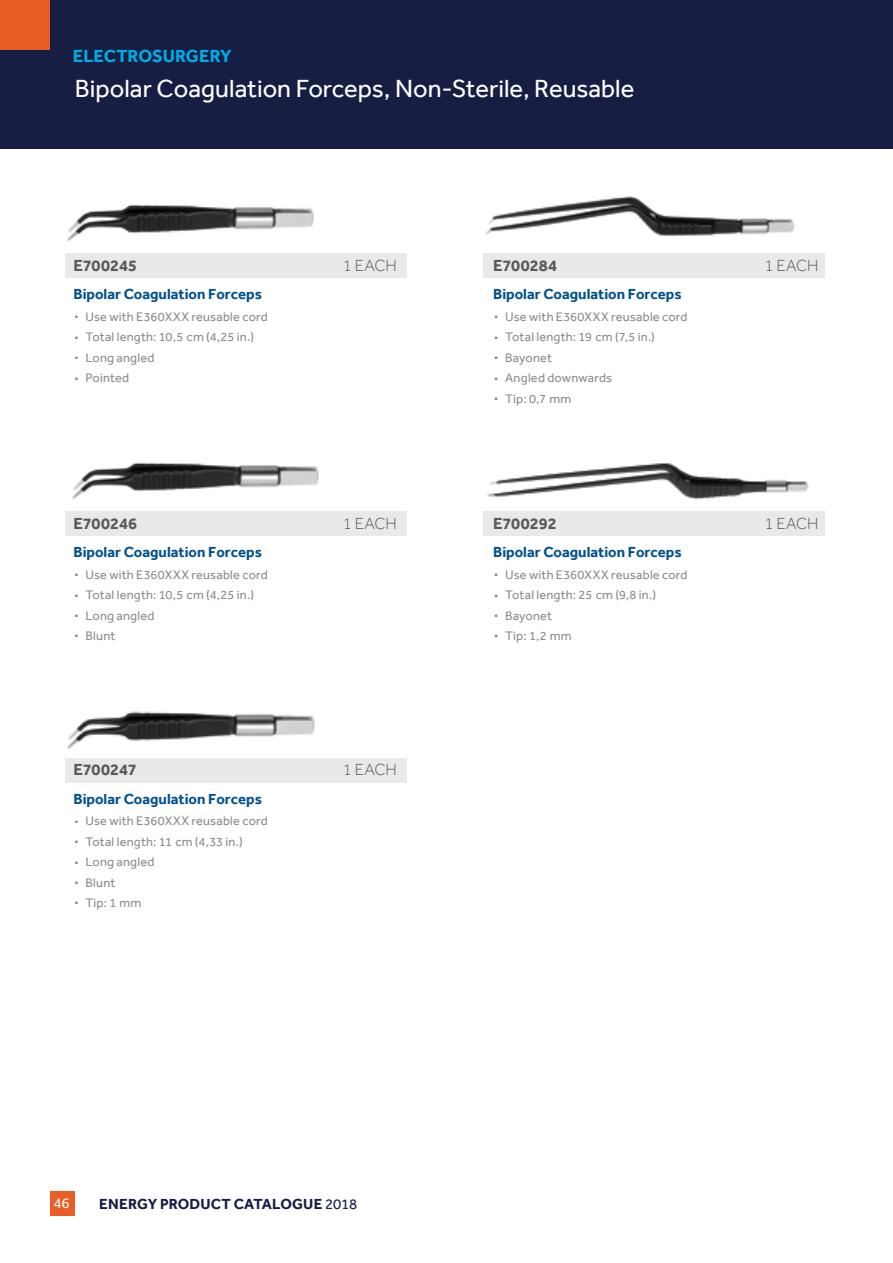
<style>
.page{position:relative;width:893px;height:1263px;background:#fff}
.page>*{position:absolute;margin:0;border:0;box-sizing:border-box;transform-origin:0 0}
.Subheadline{font:25.5px "Effra";color:#fff}
.t1{font:700 18px "Effra";letter-spacing:-.005em;color:#00ace4}
.product_code{font:700 16.5px "Effra";color:#58595b}
.product_code-2{font:300 16.5px "Effra";letter-spacing:-.005em;color:#58595b}
.Product_Name_Headlin{font:700 15px "Effra";color:#02528e}
.t2{font:700 15px "Effra";letter-spacing:.01em;color:#171e43}
.t3{font:15px "Effra";color:#fff}
.t4{font:12.75px "Effra";letter-spacing:.015em;color:#8a8c8e}
.s1{font-size:25.5px}
.s2{font-weight:400}
</style>
<div class="page">
<div style="left:50px;top:1191px;width:24px;height:25px;background:#e85e25"></div>
<div style="left:0;top:0;width:893px;height:149px;background:#171e43"></div>
<div style="left:0;top:0;width:50px;height:50px;background:#e85e25"></div>
<div style="left:65px;top:253px;width:341px;height:25px;background:#e9e9ea"></div>
<div style="left:65px;top:511px;width:341px;height:25px;background:#e9e9ea"></div>
<div style="left:65px;top:758px;width:341px;height:24px;background:#e9e9ea"></div>
<div style="left:484px;top:253px;width:341px;height:25px;background:#e9e9ea"></div>
<div style="left:484px;top:511px;width:341px;height:25px;background:#e9e9ea"></div>
<img style="left:67px;top:204px;width:247px;height:37px">
<img style="left:72px;top:462px;width:247px;height:37px">
<img style="left:67px;top:711px;width:248px;height:38px">
<img style="left:487px;top:463px;width:322px;height:37px">
<img style="left:486px;top:196px;width:309px;height:40px">
<h2 class="t1" style="left:73px;top:45px;width:160px">ELECTROSURGERY</h2>
<p class="Subheadline" style="left:75px;top:73px;width:561px">Bipolar Coagulation Forceps, Non‑Sterile, Reusable</p>
<p class="product_code" style="left:73px;top:255px;width:65px">E700245</p>
<p class="product_code-2" style="left:343px;top:256px;width:56px">1 EACH</p>
<p class="Product_Name_Headlin" style="left:73px;top:285px;width:190px">Bipolar Coagulation Forceps</p>
<p class="t4" style="left:73px;top:309px;width:196px"><span class="s1">∙</span> Use with E360XXX reusable cord</p>
<p class="t4" style="left:73px;top:330px;width:182px"><span class="s1">∙</span> Total length: 10,5 cm (4,25 in.)</p>
<p class="t4" style="left:73px;top:350px;width:83px"><span class="s1">∙</span> Long angled</p>
<p class="t4" style="left:73px;top:371px;width:57px"><span class="s1">∙</span> Pointed</p>
<p class="product_code" style="left:73px;top:513px;width:65px">E700246</p>
<p class="product_code-2" style="left:343px;top:514px;width:56px">1 EACH</p>
<p class="Product_Name_Headlin" style="left:73px;top:543px;width:190px">Bipolar Coagulation Forceps</p>
<p class="t4" style="left:73px;top:567px;width:196px"><span class="s1">∙</span> Use with E360XXX reusable cord</p>
<p class="t4" style="left:73px;top:588px;width:182px"><span class="s1">∙</span> Total length: 10,5 cm (4,25 in.)</p>
<p class="t4" style="left:73px;top:608px;width:83px"><span class="s1">∙</span> Long angled</p>
<p class="t4" style="left:73px;top:628px;width:43px"><span class="s1">∙</span> Blunt</p>
<p class="product_code" style="left:73px;top:759px;width:65px">E700247</p>
<p class="product_code-2" style="left:343px;top:760px;width:56px">1 EACH</p>
<p class="Product_Name_Headlin" style="left:73px;top:790px;width:190px">Bipolar Coagulation Forceps</p>
<p class="t4" style="left:73px;top:814px;width:196px"><span class="s1">∙</span> Use with E360XXX reusable cord</p>
<p class="t4" style="left:73px;top:834px;width:171px"><span class="s1">∙</span> Total length: 11 cm (4,33 in.)</p>
<p class="t4" style="left:73px;top:855px;width:83px"><span class="s1">∙</span> Long angled</p>
<p class="t4" style="left:73px;top:875px;width:43px"><span class="s1">∙</span> Blunt</p>
<p class="t4" style="left:73px;top:895px;width:69px"><span class="s1">∙</span> Tip: 1 mm</p>
<p class="product_code" style="left:493px;top:255px;width:66px">E700284</p>
<p class="product_code-2" style="left:764px;top:256px;width:56px">1 EACH</p>
<p class="Product_Name_Headlin" style="left:493px;top:285px;width:190px">Bipolar Coagulation Forceps</p>
<p class="t4" style="left:493px;top:309px;width:196px"><span class="s1">∙</span> Use with E360XXX reusable cord</p>
<p class="t4" style="left:493px;top:330px;width:163px"><span class="s1">∙</span> Total length: 19 cm (7,5 in.)</p>
<p class="t4" style="left:493px;top:350px;width:60px"><span class="s1">∙</span> Bayonet</p>
<p class="t4" style="left:493px;top:371px;width:121px"><span class="s1">∙</span> Angled downwards</p>
<p class="t4" style="left:493px;top:391px;width:80px"><span class="s1">∙</span> Tip: 0,7 mm</p>
<p class="product_code" style="left:493px;top:513px;width:65px">E700292</p>
<p class="product_code-2" style="left:764px;top:514px;width:56px">1 EACH</p>
<p class="Product_Name_Headlin" style="left:493px;top:543px;width:190px">Bipolar Coagulation Forceps</p>
<p class="t4" style="left:493px;top:567px;width:196px"><span class="s1">∙</span> Use with E360XXX reusable cord</p>
<p class="t4" style="left:493px;top:588px;width:164px"><span class="s1">∙</span> Total length: 25 cm (9,8 in.)</p>
<p class="t4" style="left:493px;top:608px;width:60px"><span class="s1">∙</span> Bayonet</p>
<p class="t4" style="left:493px;top:628px;width:80px"><span class="s1">∙</span> Tip: 1,2 mm</p>
<p class="t3" style="left:53px;top:1194px;width:18px">46</p>
<p class="t2" style="left:99px;top:1195px;width:259px">ENERGY PRODUCT CATALOGUE <span class="s2">2018</span></p>
</div>
